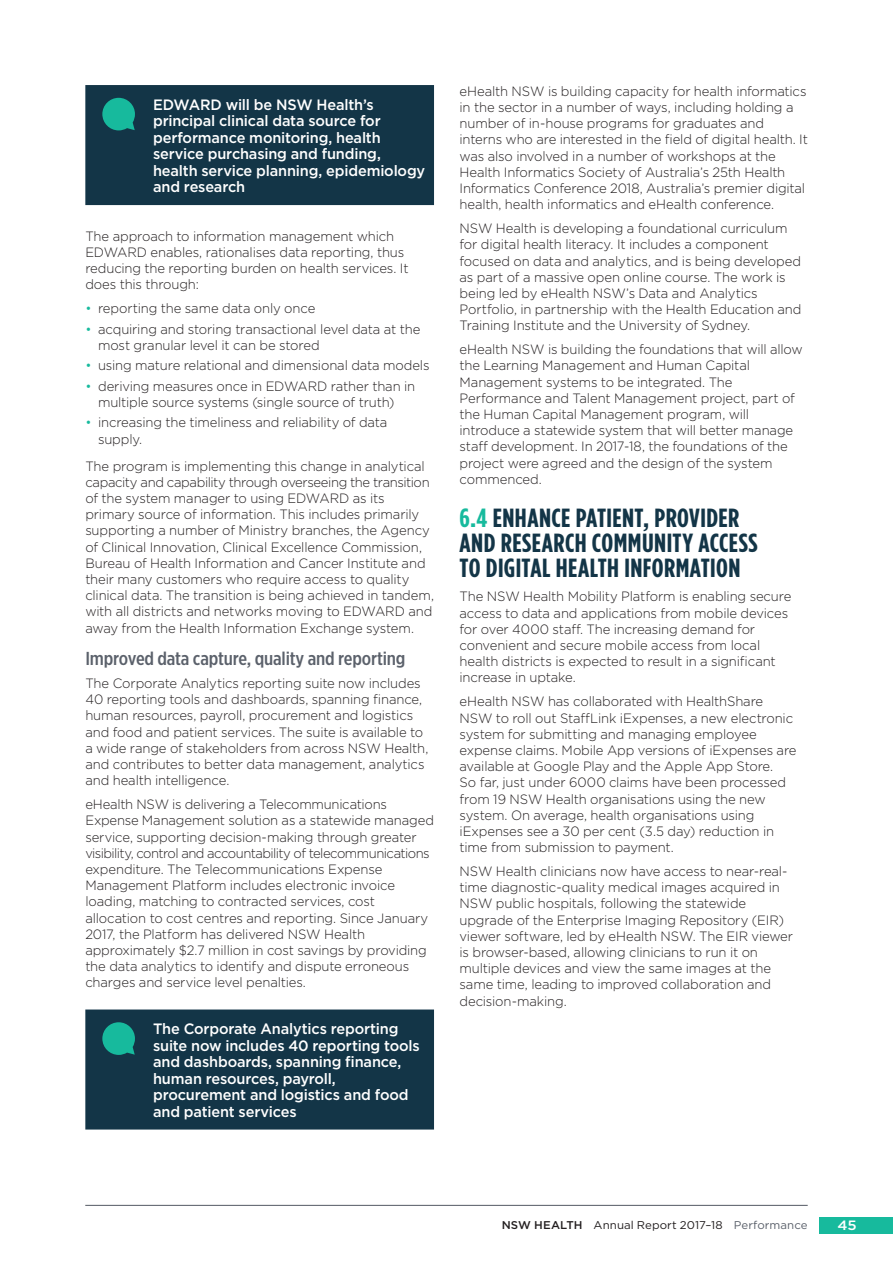
<style>
.page{position:relative;width:893px;height:1263px;background:#fff}
.page>*{position:absolute;margin:0;border:0;box-sizing:border-box;transform-origin:0 0}
.Priority_H2{font:700 26.25px/24.8px "Gotham Condensed";letter-spacing:.015em;color:#133547;scale:1.07 1}
.t1{font:500 18.75px "Gotham X Narrow";letter-spacing:-.01em;color:#5b616b;scale:1.07 1}
.Infographic2{font:500 15px/16.5px "Gotham";letter-spacing:-.01em;color:#fff}
.Body{font:300 13.5px/16.2px "Gotham";letter-spacing:-.01em;color:#231f20}
.Bullets{font:300 13.5px/16.2px "Gotham";letter-spacing:-.01em;color:#231f20}
.Bullet_last{font:300 13.5px/16.2px "Gotham";letter-spacing:-.015em;color:#231f20}
.t2{font:500 13.5px "Gotham";color:#fff;scale:1.1 1}
.t3{font:11.25px "Gotham";letter-spacing:.005em;color:#231f20}
.s1{color:#17ba9d}
.s2{font-weight:500}
.s3{color:#5b616b}
</style>
<div class="page">
<div style="left:819px;top:1217px;width:74px;height:17px;background:#17ba9d"></div>
<hr style="left:85px;top:1205px;width:723px;height:1px;background:#5b616b">
<div style="left:85px;top:85px;width:349px;height:120px;background:#133547"></div>
<div style="left:85px;top:1009px;width:349px;height:120px;background:#133547"></div>
<p class="Infographic2" style="left:153px;top:96px;width:274px">EDWARD will be NSW Health’s principal clinical data source for performance monitoring, health service purchasing and funding, health service planning, epidemiology and research</p>
<p class="Body" style="left:85px;top:228px;width:325px">The approach to information management which EDWARD enables, rationalises data reporting, thus reducing the reporting burden on health services. It does this through:</p>
<p class="Bullets" style="left:85px;top:300px;width:232px"><span class="s1">•</span> reporting the same data only once</p>
<p class="Bullets" style="left:98px;top:320px;width:324px;text-indent:-13px"><span class="s1">•</span> acquiring and storing transactional level data at the most granular level it can be stored</p>
<p class="Bullets" style="left:85px;top:357px;width:346px"><span class="s1">•</span> using mature relational and dimensional data models</p>
<p class="Bullets" style="left:98px;top:378px;width:319px;text-indent:-13px"><span class="s1">•</span> deriving measures once in EDWARD rather than in multiple source systems (single source of truth)</p>
<p class="Bullet_last" style="left:98px;top:414px;width:291px;text-indent:-13px"><span class="s1">•</span> increasing the timeliness and reliability of data supply.</p>
<p class="Body" style="left:85px;top:457px;width:350px">The program is implementing this change in analytical capacity and capability through overseeing the transition of the system manager to using EDWARD as its primary source of information. This includes primarily supporting a number of Ministry branches, the Agency of Clinical Innovation, Clinical Excellence Commission, Bureau of Health Information and Cancer Institute and their many customers who require access to quality clinical data. The transition is being achieved in tandem, with all districts and networks moving to EDWARD and away from the Health Information Exchange system.</p>
<h3 class="t1" style="left:85px;top:647px;width:301px">Improved data capture, quality and reporting</h3>
<p class="Body" style="left:85px;top:675px;width:345px">The Corporate Analytics reporting suite now includes 40 reporting tools and dashboards, spanning finance, human resources, payroll, procurement and logistics and food and patient services. The suite is available to a wide range of stakeholders from across NSW Health, and contributes to better data management, analytics and health intelligence.</p>
<p class="Body" style="left:85px;top:796px;width:350px">eHealth NSW is delivering a Telecommunications Expense Management solution as a statewide managed service, supporting decision-making through greater visibility, control and accountability of telecommunications expenditure. The Telecommunications Expense Management Platform includes electronic invoice loading, matching to contracted services, cost allocation to cost centres and reporting. Since January 2017, the Platform has delivered NSW Health approximately $2.7 million in cost savings by providing the data analytics to identify and dispute erroneous charges and service level penalties.</p>
<p class="Infographic2" style="left:153px;top:1020px;width:268px">The Corporate Analytics reporting suite now includes 40 reporting tools and dashboards, spanning finance, human resources, payroll, procurement and logistics and food and patient services</p>
<p class="Body" style="left:460px;top:83px;width:350px">eHealth NSW is building capacity for health informatics in the sector in a number of ways, including holding a number of in-house programs for graduates and interns who are interested in the field of digital health. It was also involved in a number of workshops at the Health Informatics Society of Australia’s 25th Health Informatics Conference 2018, Australia’s premier digital health, health informatics and eHealth conference.</p>
<p class="Body" style="left:460px;top:220px;width:343px">NSW Health is developing a foundational curriculum for digital health literacy. It includes a component focused on data and analytics, and is being developed as part of a massive open online course. The work is being led by eHealth NSW’s Data and Analytics Portfolio, in partnership with the Health Education and Training Institute and the University of Sydney.</p>
<p class="Body" style="left:460px;top:341px;width:345px">eHealth NSW is building the foundations that will allow the Learning Management and Human Capital Management systems to be integrated. The Performance and Talent Management project, part of the Human Capital Management program, will introduce a statewide system that will better manage staff development. In 2017-18, the foundations of the project were agreed and the design of the system commenced.</p>
<p class="Priority_H2" style="left:459px;top:506px;width:280px"><span class="s1">6.4</span> ENHANCE PATIENT, PROVIDER<br>AND RESEARCH COMMUNITY ACCESS<br>TO DIGITAL HEALTH INFORMATION</p>
<p class="Body" style="left:460px;top:588px;width:333px">The NSW Health Mobility Platform is enabling secure access to data and applications from mobile devices for over 4000 staff. The increasing demand for convenient and secure mobile access from local health districts is expected to result in a significant increase in uptake.</p>
<p class="Body" style="left:460px;top:693px;width:338px">eHealth NSW has collaborated with HealthShare NSW to roll out StaffLink iExpenses, a new electronic system for submitting and managing employee expense claims. Mobile App versions of iExpenses are available at Google Play and the Apple App Store.<br>So far, just under 6000 claims have been processed from 19 NSW Health organisations using the new system. On average, health organisations using iExpenses see a 30 per cent (3.5 day) reduction in time from submission to payment.</p>
<p class="Body" style="left:460px;top:863px;width:335px">NSW Health clinicians now have access to near-real&shy;time diagnostic-quality medical images acquired in NSW public hospitals, following the statewide upgrade of the Enterprise Imaging Repository (EIR) viewer software, led by eHealth NSW. The EIR viewer is browser-based, allowing clinicians to run it on multiple devices and view the same images at the same time, leading to improved collaboration and decision-making.</p>
<p class="t3" style="left:502px;top:1218px;width:307px"><span class="s2">NSW HEALTH</span> Annual Report 2017–18 <span class="s3">Performance</span></p>
<p class="t2" style="left:837px;top:1217px;width:19px">45</p>
</div>
